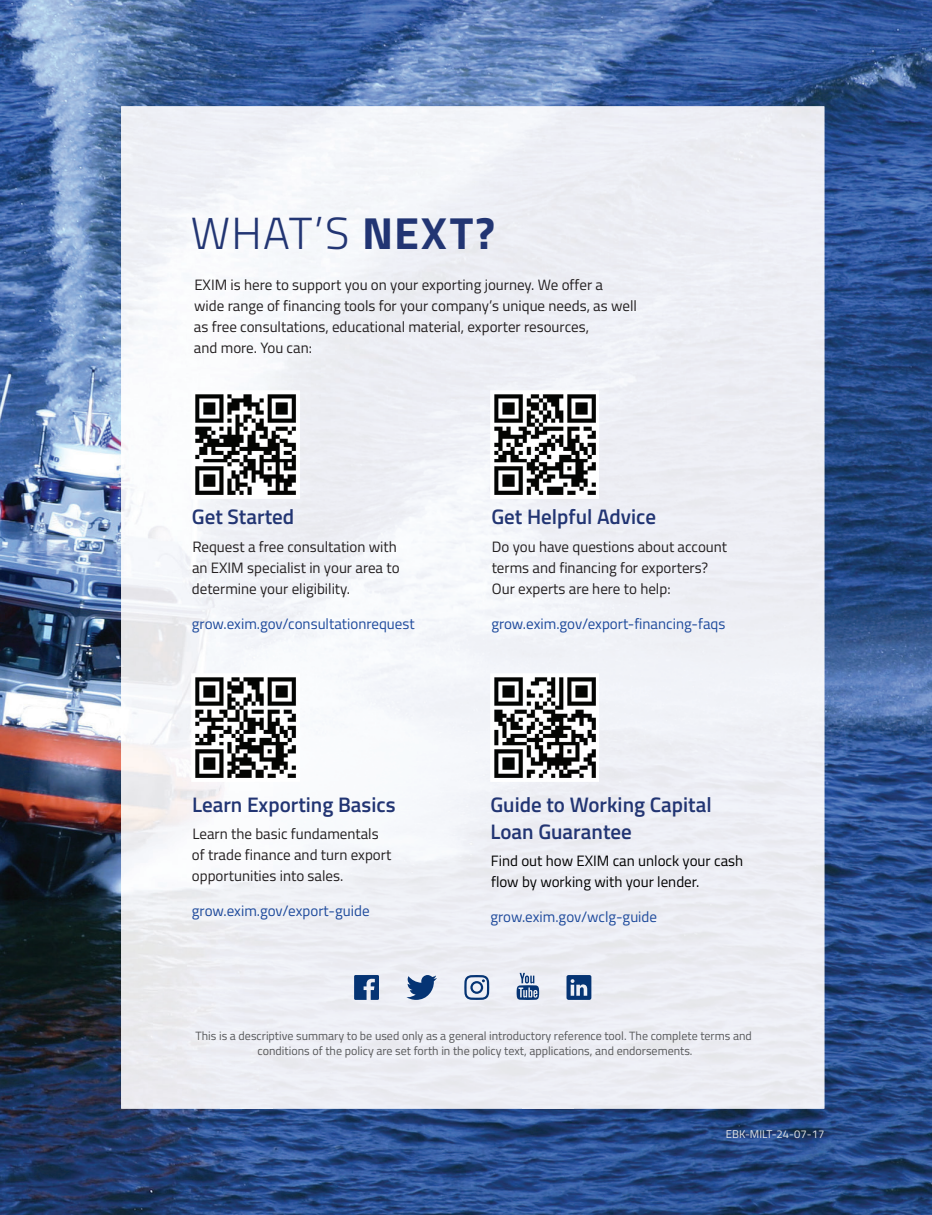
<style>
.page{position:relative;width:932px;height:1215px;background:#fff}
.page>*{position:absolute;margin:0;border:0;box-sizing:border-box;transform-origin:0 0}
.t1{font:300 45px "Titillium Web";color:#223573}
.t2{font:600 21px/27px "Titillium Web";color:#223573}
.t3{font:15px/21px "Titillium Web";color:#231f20}
.t4{font:15px "Titillium Web";color:#1e4a9c}
.t5{font:15px/21px "Titillium Web";color:#000}
.t6{font:12px/15px "Titillium Web";color:#57585a;text-align:center}
.t7{font:11.25px "Titillium Web";color:#e6e7e9}
.s1{font-weight:700}
</style>
<div class="page">
<img style="left:0;top:0;width:932px;height:1215px">
<img style="left:121px;top:106px;width:703px;height:316px">
<img style="left:121px;top:422px;width:100px;height:687px">
<img style="left:272px;top:422px;width:250px;height:687px">
<div style="left:573px;top:422px;width:251px;height:687px;background:#eeeff5"></div>
<div style="left:221px;top:499px;width:51px;height:175px;background:#f0f2f7"></div>
<div style="left:522px;top:499px;width:51px;height:175px;background:#f0f2f7"></div>
<img style="left:221px;top:782px;width:51px;height:327px">
<div style="left:522px;top:782px;width:51px;height:327px;background:#edeef4"></div>
<img style="left:191px;top:391px;width:108px;height:108px">
<img style="left:491px;top:391px;width:108px;height:108px">
<img style="left:191px;top:674px;width:108px;height:108px">
<img style="left:491px;top:674px;width:108px;height:108px">
<svg style="left:354px;top:975px;width:25px;height:25px"></svg>
<svg style="left:406px;top:975px;width:31px;height:25px"></svg>
<svg style="left:464px;top:975px;width:25px;height:25px"></svg>
<svg style="left:516px;top:973px;width:23px;height:27px"></svg>
<svg style="left:566px;top:975px;width:25px;height:25px"></svg>
<h1 class="t1" style="left:191px;top:200px;width:306px">WHAT’S <span class="s1">NEXT?</span></h1>
<p class="t3" style="left:194px;top:273px;width:444px">EXIM is here to support you on your exporting journey. We offer a<br>wide range of financing tools for your company’s unique needs, as well as free consultations, educational material, exporter resources,<br>and more. You can:</p>
<h2 class="t2" style="left:192px;top:503px;width:104px">Get Started</h2>
<p class="t3" style="left:192px;top:536px;width:209px">Request a free consultation with an EXIM specialist in your area to determine your eligibility.</p>
<p class="t4" style="left:192px;top:613px;width:224px">grow.exim.gov/consultationrequest</p>
<h2 class="t2" style="left:192px;top:790px;width:205px">Learn Exporting Basics</h2>
<p class="t3" style="left:192px;top:823px;width:201px">Learn the basic fundamentals of trade finance and turn export opportunities into sales.</p>
<p class="t4" style="left:192px;top:900px;width:179px">grow.exim.gov/export-guide</p>
<h2 class="t2" style="left:491px;top:503px;width:166px">Get Helpful Advice</h2>
<p class="t3" style="left:491px;top:536px;width:237px">Do you have questions about account terms and financing for exporters?<br>Our experts are here to help:</p>
<p class="t4" style="left:491px;top:613px;width:235px">grow.exim.gov/export-financing-faqs</p>
<h2 class="t2" style="left:490px;top:790px;width:223px">Guide to Working Capital<br>Loan Guarantee</h2>
<p class="t5" style="left:491px;top:850px;width:254px">Find out how EXIM can unlock your cash flow by working with your lender.</p>
<p class="t4" style="left:490px;top:906px;width:168px">grow.exim.gov/wclg-guide</p>
<p class="t6" style="left:195px;top:1028px;width:558px">This is a descriptive summary to be used only as a general introductory reference tool. The complete terms and conditions of the policy are set forth in the policy text, applications, and endorsements.</p>
<p class="t7" style="left:725px;top:1126px;width:100px">EBK-MILT-24-07-17</p>
</div>
